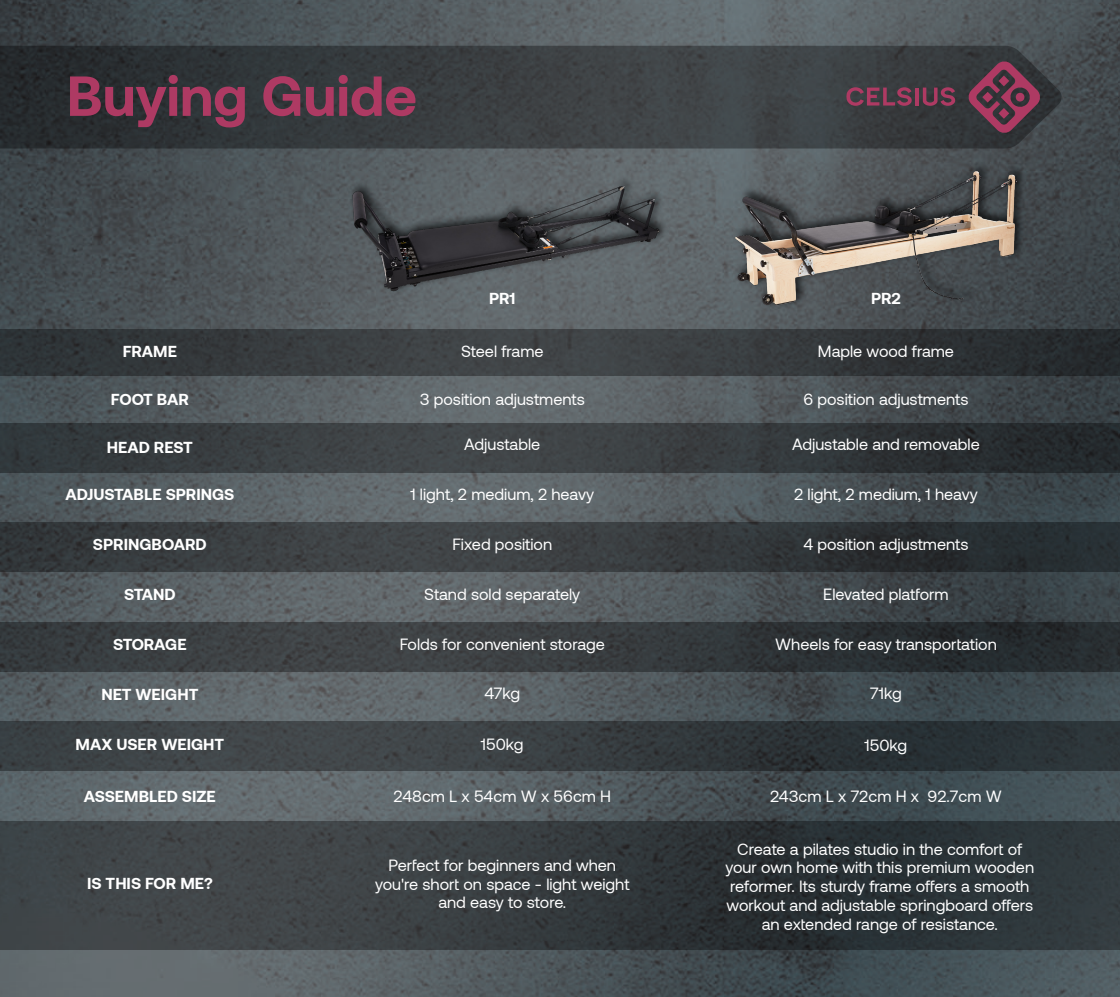
<style>
.page{position:relative;width:1120px;height:997px;background:#fff}
.page>*{position:absolute;margin:0;border:0;box-sizing:border-box;transform-origin:0 0}
.t1{font:700 56.25px "Aeonik";color:#ae3a63}
.t2{font:16.25px/18.8px "Aeonik";color:#fff;text-align:center}
.t3{font:700 16.25px "Aeonik";color:#fff}
.t4{font:700 16.25px "Aeonik";letter-spacing:-.02em;color:#fff}
</style>
<div class="page">
<img style="left:0;top:0;width:1119px;height:996px">
<img style="left:700px;top:148px;width:333px;height:179px">
<img style="left:329px;top:148px;width:346px;height:181px">
<svg style="left:0;top:329px;width:1119px;height:46px;background:#35393c"></svg>
<svg style="left:0;top:423px;width:1119px;height:50px;background:#353a3d"></svg>
<svg style="left:0;top:522px;width:1119px;height:50px;background:#34393c"></svg>
<svg style="left:0;top:46px;width:1061px;height:102px;background:#363b3e"></svg>
<hr style="left:915px;top:88px;width:3px;height:17px;background:#ae3a63">
<svg style="left:922px;top:87px;width:33px;height:19px"></svg>
<svg style="left:846px;top:87px;width:65px;height:19px"></svg>
<svg style="left:967px;top:60px;width:73px;height:74px;background:#5f3748"></svg>
<svg style="left:0;top:621px;width:1119px;height:50px;background:#35393c"></svg>
<div style="left:0;top:720px;width:1119px;height:50px;background:linear-gradient(to right,#44494c,#272f33)"></div>
<svg style="left:0;top:821px;width:1119px;height:128px;background:#353b3e"></svg>
<h1 class="t1" style="left:67px;top:64px;width:352px">Buying Guide</h1>
<p class="t3" style="left:489px;top:289px;width:28px">PR1</p>
<p class="t3" style="left:871px;top:289px;width:31px">PR2</p>
<p class="t3" style="left:123px;top:342px;width:56px">FRAME</p>
<p class="t3" style="left:111px;top:390px;width:79px">FOOT BAR</p>
<p class="t3" style="left:107px;top:437px;width:88px">HEAD REST</p>
<p class="t3" style="left:65px;top:485px;width:170px">ADJUSTABLE SPRINGS</p>
<p class="t3" style="left:93px;top:534px;width:115px">SPRINGBOARD</p>
<p class="t3" style="left:124px;top:585px;width:53px">STAND</p>
<p class="t4" style="left:113px;top:635px;width:75px">STORAGE</p>
<p class="t3" style="left:101px;top:685px;width:99px">NET WEIGHT</p>
<p class="t3" style="left:75px;top:734px;width:150px">MAX USER WEIGHT</p>
<p class="t3" style="left:84px;top:787px;width:133px">ASSEMBLED SIZE</p>
<p class="t3" style="left:87px;top:874px;width:127px">IS THIS FOR ME?</p>
<p class="t2" style="left:461px;top:342px;width:84px">Steel frame</p>
<p class="t2" style="left:420px;top:390px;width:166px">3 position adjustments</p>
<p class="t2" style="left:464px;top:435px;width:77px">Adjustable</p>
<p class="t2" style="left:410px;top:485px;width:185px">1 light, 2 medium, 2 heavy</p>
<p class="t2" style="left:452px;top:534px;width:101px">Fixed position</p>
<p class="t2" style="left:424px;top:585px;width:157px">Stand sold separately</p>
<p class="t2" style="left:399px;top:635px;width:207px">Folds for convenient storage</p>
<p class="t2" style="left:484px;top:684px;width:37px">47kg</p>
<p class="t2" style="left:481px;top:734px;width:44px">150kg</p>
<p class="t2" style="left:393px;top:787px;width:219px">248cm L x 54cm W x 56cm H</p>
<p class="t2" style="left:375px;top:855px;width:256px">Perfect for beginners and when you're short on space - light weight and easy to store.</p>
<p class="t2" style="left:817px;top:342px;width:137px">Maple wood frame</p>
<p class="t2" style="left:803px;top:390px;width:166px">6 position adjustments</p>
<p class="t2" style="left:792px;top:435px;width:189px">Adjustable and removable</p>
<p class="t2" style="left:794px;top:485px;width:185px">2 light, 2 medium, 1 heavy</p>
<p class="t2" style="left:803px;top:534px;width:167px">4 position adjustments</p>
<p class="t2" style="left:823px;top:585px;width:127px">Elevated platform</p>
<p class="t2" style="left:775px;top:635px;width:223px">Wheels for easy transportation</p>
<p class="t2" style="left:870px;top:684px;width:33px">71kg</p>
<p class="t2" style="left:864px;top:736px;width:44px">150kg</p>
<p class="t2" style="left:770px;top:787px;width:233px">243cm L x 72cm H x 92.7cm W</p>
<p class="t2" style="left:725px;top:839px;width:310px">Create a pilates studio in the comfort of your own home with this premium wooden reformer. Its sturdy frame offers a smooth workout and adjustable springboard offers an extended range of resistance.</p>
</div>
